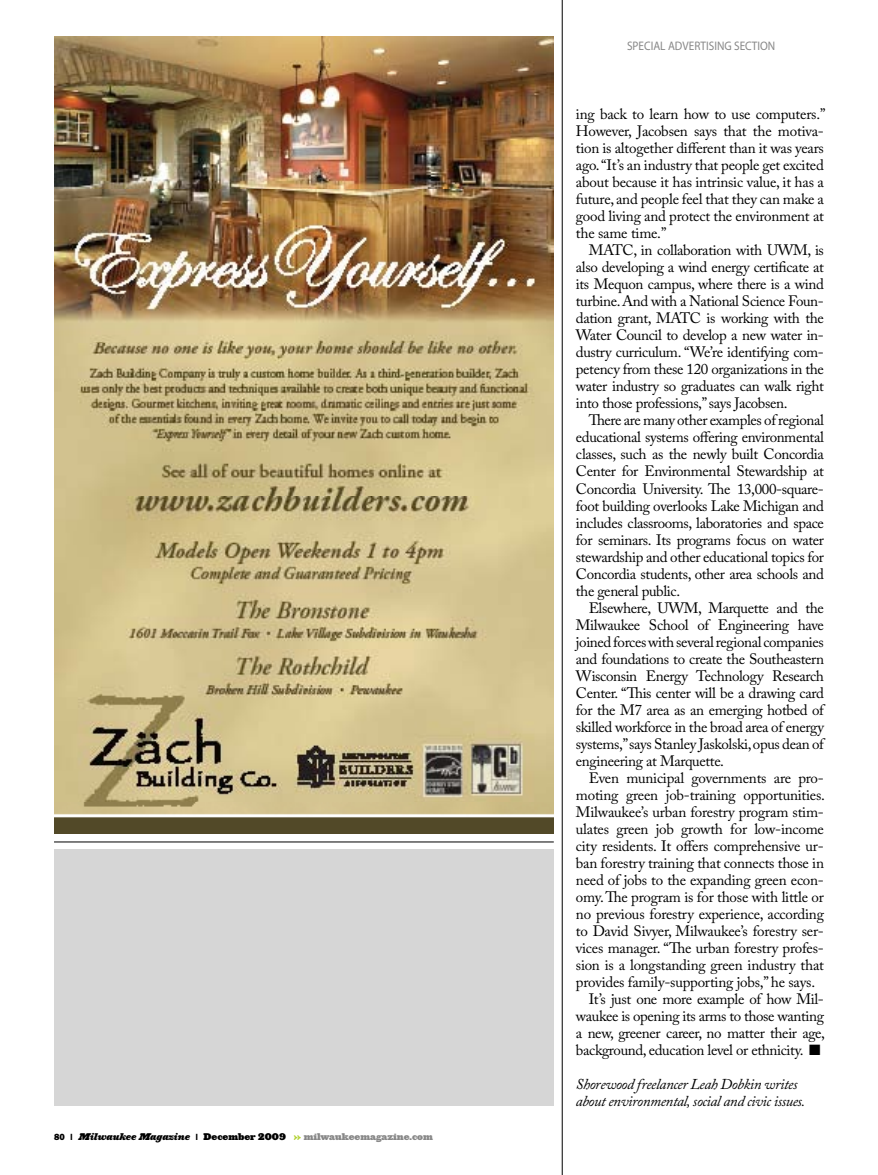
<style>
.page{position:relative;width:878px;height:1175px;background:#fff}
.page>*{position:absolute;margin:0;border:0;box-sizing:border-box;transform-origin:0 0}
.t1{font:15px/17px "Adobe Caslon Pro";letter-spacing:-.015em;color:#000;text-align:justify}
.t2{font:italic 15px/17px "Adobe Caslon Pro";letter-spacing:-.025em;color:#000}
.t3{font:12.45px "Myriad";color:#888;scale:.91 1}
.t4{font:9px "Ziggurat HTF Black";color:#888}
.s1{font-family:"Franklin Gothic";font-weight:800;color:#000}
.s2{font-family:"Ziggurat HTF Black Italic";color:#000}
.s3{color:#000}
.s4{color:#b3d234}
</style>
<div class="page">
<img style="left:54px;top:37px;width:500px;height:796px">
<hr style="left:54px;top:841px;width:500px;height:1px;background:#000">
<hr style="left:562px;top:0;width:1px;height:1174px;background:#000">
<div style="left:54px;top:849px;width:500px;height:257px;background:#d6d6d6"></div>
<p class="t4" style="left:54px;top:1130px;width:380px"><span class="s1">80 |</span> <span class="s2">Milwaukee Magazine</span> <span class="s1">|</span> <span class="s3">December 2009</span> <span class="s4">»</span> milwaukeemagazine.com</p>
<p class="t3" style="left:627px;top:40px;width:164px">SPECIAL ADVERTISING SECTION</p>
<p class="t1" style="left:576px;top:105px;width:251px">ing back to learn how to use computers.” However, Jacobsen says that the motiva&shy;tion is altogether different than it was years ago. “It’s an industry that people get excited about because it has intrinsic value, it has a future, and people feel that they can make a good living and protect the environment at the same time.”</p>
<p class="t1" style="left:576px;top:241px;width:249px;text-indent:13px">MATC, in collaboration with UWM, is also developing a wind energy certificate at its Mequon campus, where there is a wind turbine. And with a National Science Foun&shy;dation grant, MATC is working with the Water Council to develop a new water in&shy;dustry curriculum. “We’re identifying com&shy;petency from these 120 organizations in the water industry so graduates can walk right into those professions,” says Jacobsen.</p>
<p class="t1" style="left:576px;top:412px;width:249px;text-indent:13px">There are many other examples of regional educational systems offering environmental classes, such as the newly built Concordia Center for Environmental Stewardship at Concordia University. The 13,000-square&shy;foot building overlooks Lake Michigan and includes classrooms, laboratories and space for seminars. Its programs focus on water stewardship and other educational topics for Concordia students, other area schools and the general public.</p>
<p class="t1" style="left:576px;top:599px;width:249px;text-indent:13px">Elsewhere, UWM, Marquette and the Milwaukee School of Engineering have joined forces with several regional companies and foundations to create the Southeastern Wisconsin Energy Technology Research Center. “This center will be a drawing card for the M7 area as an emerging hotbed of skilled workforce in the broad area of energy systems,” says Stanley Jaskolski, opus dean of engineering at Marquette.</p>
<p class="t1" style="left:588px;top:769px;width:237px">Even municipal governments are pro-</p>
<p class="t1" style="left:576px;top:786px;width:250px">moting green job-training opportunities.</p>
<p class="t1" style="left:576px;top:803px;width:249px">Milwaukee’s urban forestry program stim-</p>
<p class="t1" style="left:576px;top:820px;width:249px">ulates green job growth for low-income</p>
<p class="t1" style="left:576px;top:837px;width:249px">city residents. It offers comprehensive ur-</p>
<p class="t1" style="left:576px;top:854px;width:249px">ban forestry training that connects those in</p>
<p class="t1" style="left:576px;top:871px;width:249px">need of jobs to the expanding green econ-</p>
<p class="t1" style="left:576px;top:888px;width:249px">omy. The program is for those with little or</p>
<p class="t1" style="left:576px;top:905px;width:249px">no previous forestry experience, according</p>
<p class="t1" style="left:576px;top:922px;width:249px">to David Sivyer, Milwaukee’s forestry ser-</p>
<p class="t1" style="left:576px;top:939px;width:249px">vices manager. “The urban forestry profes-</p>
<p class="t1" style="left:576px;top:956px;width:249px">sion is a longstanding green industry that</p>
<p class="t1" style="left:576px;top:973px;width:241px">provides family-supporting jobs,” he says.</p>
<p class="t1" style="left:588px;top:990px;width:237px">It’s just one more example of how Mil-</p>
<p class="t1" style="left:576px;top:1007px;width:249px">waukee is opening its arms to those wanting</p>
<p class="t1" style="left:576px;top:1024px;width:250px">a new, greener career, no matter their age,</p>
<p class="t1" style="left:576px;top:1041px;width:246px">background, education level or ethnicity. ■</p>
<p class="t2" style="left:576px;top:1075px;width:231px">Shorewood freelancer Leah Dobkin writes about environmental, social and civic issues.</p>
</div>
